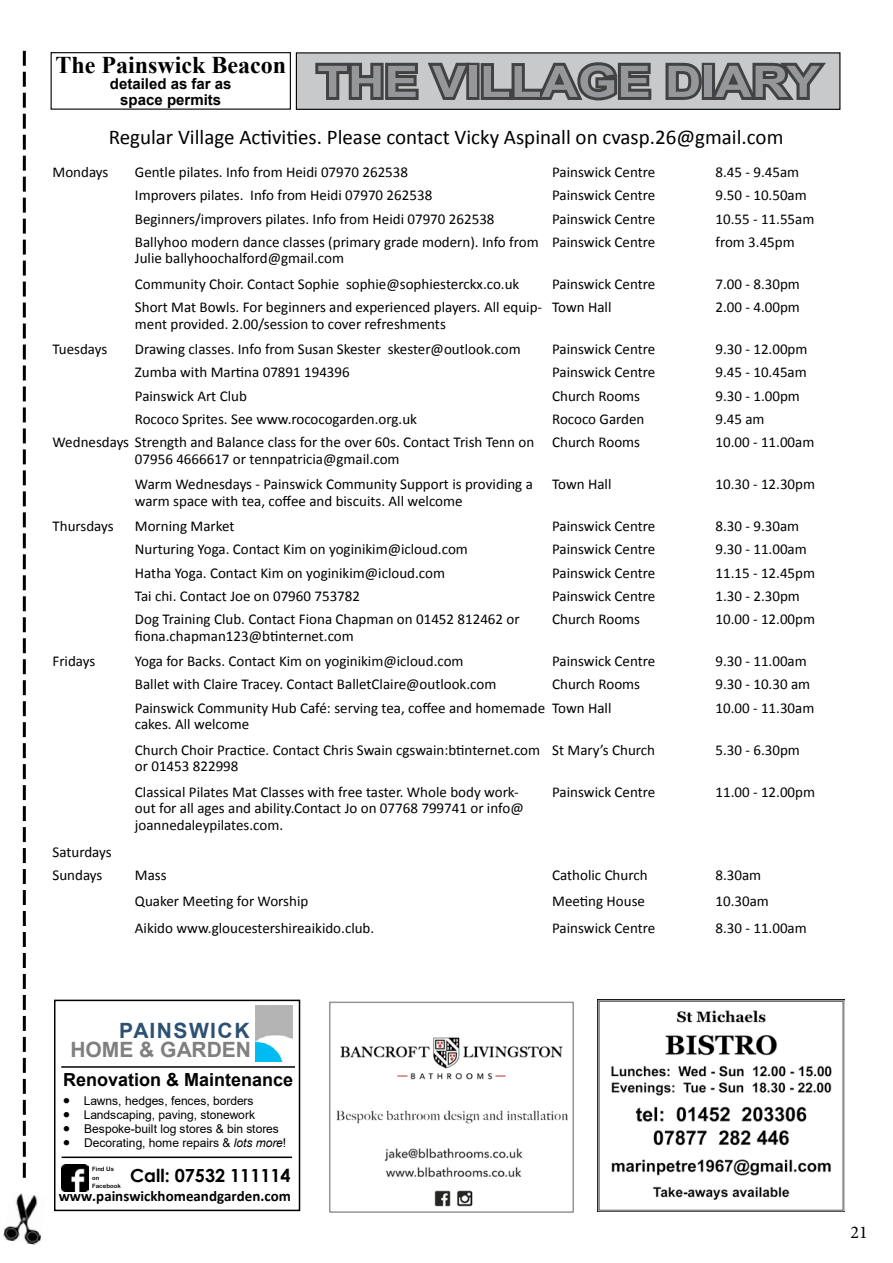
<style>
.page{position:relative;width:893px;height:1263px;background:#fff}
.page>*{position:absolute;margin:0;border:0;box-sizing:border-box;transform-origin:0 0}
.t1{font:700 43.5px "Arial";color:#95979a;scale:1.16 1}
.t2{font:700 24px "Times New Roman";color:#000}
.t3{font:21px "Calibri";color:#000}
.t4{font:700 21px "Arial";color:#7f7f7f}
.t5{font:700 21px "Arial";letter-spacing:.07em;color:#2d5173}
.t6{font:700 18px "Arial";color:#000}
.t7{font:700 18px "Century Gothic";color:#000}
.t8{font:18px "Minion Pro";color:#000}
.t9{font:15px/16.5px "Calibri";color:#000}
.t10{font:700 15px "Calibri";color:#000}
.t11{font:700 15px/15.8px "Arial";color:#000;text-align:center}
.t12{font:12px "Arial";letter-spacing:-.005em;color:#000}
.t13{font:6px/8.2px "Arial Rounded MT Bold";color:#000}
.s1{font-style:italic}
</style>
<div class="page">
<div style="left:296px;top:53px;width:544px;height:56px;background:#c7c9cb"></div>
<svg style="left:315px;top:62px;width:337px;height:39px"></svg>
<svg style="left:665px;top:62px;width:161px;height:38px"></svg>
<div style="left:296px;top:52px;width:544px;height:58px;border:1px solid #000"></div>
<div style="left:51px;top:52px;width:240px;height:58px;border:1px solid #000"></div>
<img style="left:3px;top:1193px;width:38px;height:52px">
<svg style="left:23px;top:51px;width:3px;height:1127px"></svg>
<img style="left:329px;top:1001px;width:245px;height:212px">
<img style="left:598px;top:999px;width:246px;height:213px">
<div style="left:54px;top:1000px;width:246px;height:211px;border:2px solid #000"></div>
<img style="left:256px;top:1006px;width:37px;height:56px">
<hr style="left:61px;top:1066px;width:234px;height:2px;background:#000">
<hr style="left:62px;top:1156px;width:230px;height:2px;background:#000">
<img style="left:62px;top:1164px;width:27px;height:27px">
<h2 class="t2" style="left:55px;top:49px;width:232px">The Painswick Beacon</h2>
<p class="t11" style="left:110px;top:76px;width:123px">detailed as far as space permits</p>
<h1 class="t1" style="left:317px;top:53px;width:435px">THE VILLAGE DIARY</h1>
<h3 class="t3" style="left:109px;top:124px;width:676px">Regular Village Activities. Please contact Vicky Aspinall on cvasp.26@gmail.com</h3>
<p class="t9" style="left:53px;top:164px;width:57px">Mondays</p>
<p class="t9" style="left:135px;top:164px;width:275px">Gentle pilates. Info from Heidi 07970 262538</p>
<p class="t9" style="left:552px;top:164px;width:105px">Painswick Centre</p>
<p class="t9" style="left:715px;top:164px;width:85px">8.45 - 9.45am</p>
<p class="t9" style="left:135px;top:187px;width:299px">Improvers pilates. Info from Heidi 07970 262538</p>
<p class="t9" style="left:552px;top:187px;width:105px">Painswick Centre</p>
<p class="t9" style="left:715px;top:187px;width:93px">9.50 - 10.50am</p>
<p class="t9" style="left:135px;top:210px;width:361px">Beginners/improvers pilates. Info from Heidi 07970 262538</p>
<p class="t9" style="left:552px;top:210px;width:105px">Painswick Centre</p>
<p class="t9" style="left:715px;top:210px;width:100px">10.55 - 11.55am</p>
<p class="t9" style="left:135px;top:234px;width:405px">Ballyhoo modern dance classes (primary grade modern). Info from<br>Julie ballyhoochalford@gmail.com</p>
<p class="t9" style="left:552px;top:234px;width:105px">Painswick Centre</p>
<p class="t9" style="left:715px;top:234px;width:81px">from 3.45pm</p>
<p class="t9" style="left:135px;top:276px;width:386px">Community Choir. Contact Sophie sophie@sophiesterckx.co.uk</p>
<p class="t9" style="left:552px;top:276px;width:105px">Painswick Centre</p>
<p class="t9" style="left:715px;top:276px;width:86px">7.00 - 8.30pm</p>
<p class="t9" style="left:135px;top:299px;width:409px">Short Mat Bowls. For beginners and experienced players. All equip&shy;ment provided. 2.00/session to cover refreshments</p>
<p class="t9" style="left:552px;top:299px;width:61px">Town Hall</p>
<p class="t9" style="left:715px;top:299px;width:86px">2.00 - 4.00pm</p>
<p class="t9" style="left:53px;top:341px;width:56px">Tuesdays</p>
<p class="t9" style="left:135px;top:341px;width:387px">Drawing classes. Info from Susan Skester skester@outlook.com</p>
<p class="t9" style="left:552px;top:341px;width:105px">Painswick Centre</p>
<p class="t9" style="left:715px;top:341px;width:94px">9.30 - 12.00pm</p>
<p class="t9" style="left:135px;top:364px;width:216px">Zumba with Martina 07891 194396</p>
<p class="t9" style="left:552px;top:364px;width:105px">Painswick Centre</p>
<p class="t9" style="left:715px;top:364px;width:93px">9.45 - 10.45am</p>
<p class="t9" style="left:135px;top:387px;width:113px">Painswick Art Club</p>
<p class="t9" style="left:552px;top:387px;width:89px">Church Rooms</p>
<p class="t9" style="left:715px;top:387px;width:86px">9.30 - 1.00pm</p>
<p class="t9" style="left:135px;top:411px;width:284px">Rococo Sprites. See www.rococogarden.org.uk</p>
<p class="t9" style="left:552px;top:411px;width:94px">Rococo Garden</p>
<p class="t9" style="left:715px;top:411px;width:51px">9.45 am</p>
<p class="t9" style="left:135px;top:434px;width:401px;text-indent:-82px">Wednesdays Strength and Balance class for the over 60s. Contact Trish Tenn on<br>07956 4666617 or tennpatricia@gmail.com</p>
<p class="t9" style="left:552px;top:434px;width:89px">Church Rooms</p>
<p class="t9" style="left:715px;top:434px;width:100px">10.00 - 11.00am</p>
<p class="t9" style="left:135px;top:476px;width:399px">Warm Wednesdays - Painswick Community Support is providing a warm space with tea, coffee and biscuits. All welcome</p>
<p class="t9" style="left:552px;top:476px;width:61px">Town Hall</p>
<p class="t9" style="left:715px;top:476px;width:101px">10.30 - 12.30pm</p>
<p class="t9" style="left:53px;top:518px;width:63px">Thursdays</p>
<p class="t9" style="left:135px;top:518px;width:101px">Morning Market</p>
<p class="t9" style="left:552px;top:518px;width:105px">Painswick Centre</p>
<p class="t9" style="left:715px;top:518px;width:85px">8.30 - 9.30am</p>
<p class="t9" style="left:135px;top:541px;width:334px">Nurturing Yoga. Contact Kim on yoginikim@icloud.com</p>
<p class="t9" style="left:552px;top:541px;width:105px">Painswick Centre</p>
<p class="t9" style="left:715px;top:541px;width:93px">9.30 - 11.00am</p>
<p class="t9" style="left:135px;top:564px;width:312px">Hatha Yoga. Contact Kim on yoginikim@icloud.com</p>
<p class="t9" style="left:552px;top:564px;width:105px">Painswick Centre</p>
<p class="t9" style="left:715px;top:564px;width:101px">11.15 - 12.45pm</p>
<p class="t9" style="left:135px;top:588px;width:227px">Tai chi. Contact Joe on 07960 753782</p>
<p class="t9" style="left:552px;top:588px;width:105px">Painswick Centre</p>
<p class="t9" style="left:715px;top:588px;width:86px">1.30 - 2.30pm</p>
<p class="t9" style="left:135px;top:611px;width:386px">Dog Training Club. Contact Fiona Chapman on 01452 812462 or fiona.chapman123@btinternet.com</p>
<p class="t9" style="left:552px;top:611px;width:89px">Church Rooms</p>
<p class="t9" style="left:715px;top:611px;width:101px">10.00 - 12.00pm</p>
<p class="t9" style="left:53px;top:653px;width:44px">Fridays</p>
<p class="t9" style="left:135px;top:653px;width:330px">Yoga for Backs. Contact Kim on yoginikim@icloud.com</p>
<p class="t9" style="left:552px;top:653px;width:105px">Painswick Centre</p>
<p class="t9" style="left:715px;top:653px;width:93px">9.30 - 11.00am</p>
<p class="t9" style="left:135px;top:676px;width:363px">Ballet with Claire Tracey. Contact BalletClaire@outlook.com</p>
<p class="t9" style="left:552px;top:676px;width:89px">Church Rooms</p>
<p class="t9" style="left:715px;top:676px;width:96px">9.30 - 10.30 am</p>
<p class="t9" style="left:135px;top:699px;width:412px">Painswick Community Hub Café: serving tea, coffee and homemade cakes. All welcome</p>
<p class="t9" style="left:552px;top:699px;width:61px">Town Hall</p>
<p class="t9" style="left:715px;top:699px;width:100px">10.00 - 11.30am</p>
<p class="t9" style="left:135px;top:741px;width:407px">Church Choir Practice. Contact Chris Swain cgswain:btinternet.com or 01453 822998</p>
<p class="t9" style="left:552px;top:741px;width:104px">St Mary’s Church</p>
<p class="t9" style="left:715px;top:741px;width:86px">5.30 - 6.30pm</p>
<p class="t9" style="left:135px;top:783px;width:390px">Classical Pilates Mat Classes with free taster. Whole body work&shy;out for all ages and ability.Contact Jo on 07768 799741 or info@ joannedaleypilates.com.</p>
<p class="t9" style="left:552px;top:783px;width:105px">Painswick Centre</p>
<p class="t9" style="left:715px;top:783px;width:101px">11.00 - 12.00pm</p>
<p class="t9" style="left:53px;top:840px;width:61px;line-height:23.2px">Saturdays<br>Sundays</p>
<p class="t9" style="left:135px;top:867px;width:33px">Mass</p>
<p class="t9" style="left:552px;top:867px;width:97px">Catholic Church</p>
<p class="t9" style="left:715px;top:867px;width:47px">8.30am</p>
<p class="t9" style="left:135px;top:893px;width:175px">Quaker Meeting for Worship</p>
<p class="t9" style="left:552px;top:893px;width:94px">Meeting House</p>
<p class="t9" style="left:715px;top:893px;width:55px">10.30am</p>
<p class="t9" style="left:135px;top:920px;width:241px">Aikido www.gloucestershireaikido.club.</p>
<p class="t9" style="left:552px;top:920px;width:105px">Painswick Centre</p>
<p class="t9" style="left:715px;top:920px;width:93px">8.30 - 11.00am</p>
<h3 class="t5" style="left:119px;top:1015px;width:132px">PAINSWICK</h3>
<h3 class="t4" style="left:70px;top:1035px;width:182px">HOME &amp; GARDEN</h3>
<p class="t6" style="left:63px;top:1067px;width:232px">Renovation &amp; Maintenance</p>
<p class="t12" style="left:63px;top:1092px;width:192px">• Lawns, hedges, fences, borders</p>
<p class="t12" style="left:63px;top:1106px;width:193px">• Landscaping, paving, stonework</p>
<p class="t12" style="left:63px;top:1120px;width:217px">• Bespoke-built log stores &amp; bin stores</p>
<p class="t12" style="left:63px;top:1134px;width:224px">• Decorating, home repairs &amp; <span class="s1">lots more</span>!</p>
<p class="t7" style="left:130px;top:1161px;width:162px">Call: 07532 111114</p>
<p class="t10" style="left:59px;top:1186px;width:234px">www.painswickhomeandgarden.com</p>
<p class="t13" style="left:92px;top:1165px;width:30px">Find Us on<br>Facebook</p>
<p class="t8" style="left:850px;top:1220px;width:19px">21</p>
</div>
